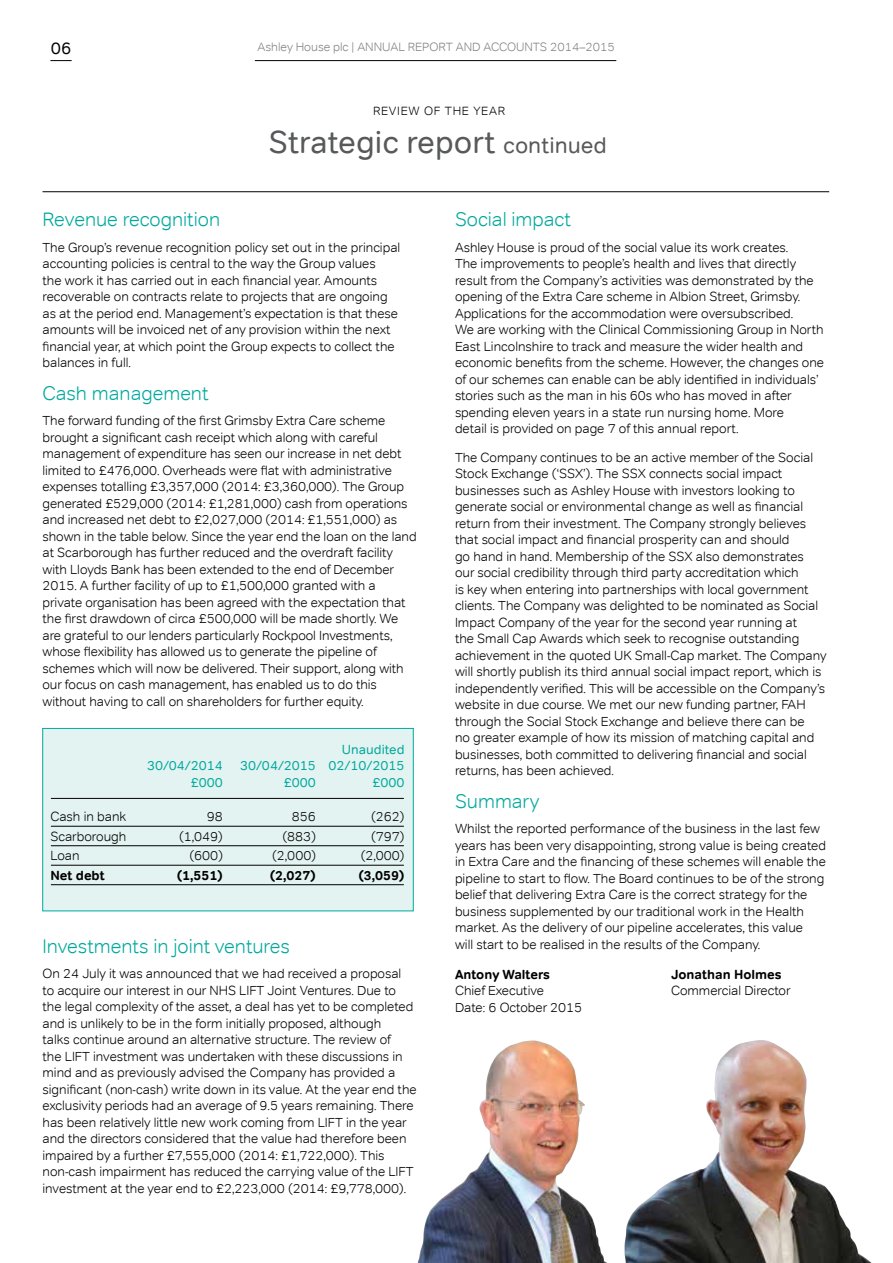
<style>
.page{position:relative;width:893px;height:1263px;background:#fff}
.page>*{position:absolute;margin:0;border:0;box-sizing:border-box;transform-origin:0 0}
.t1{font:31.5px "Tondo Cyr";color:#58595b}
.t2{font:300 19.5px "Tondo";color:#00a99d}
.t3{font:16.8px "Tondo Cyr";color:#000}
.t4{font:300 13.2px/16.5px "Tondo";color:#000}
.t5{font:700 13.2px "Tondo Cyr";color:#000}
.t6{font:13.2px "Tondo Cyr";color:#00a99d}
.t7{font:300 12px "Tondo";color:#808285}
.t8{font:300 12px "Tondo";letter-spacing:.06em;color:#000}
.s1{font-size:22.5px}
</style>
<div class="page">
<hr style="left:43px;top:191px;width:786px;height:1px;background:#000">
<hr style="left:255px;top:60px;width:361px;height:1px;background:#000">
<svg style="left:50px;top:60px;width:22px;height:1px"></svg>
<img style="left:624px;top:1040px;width:248px;height:223px">
<img style="left:418px;top:1040px;width:189px;height:223px">
<div style="left:43px;top:728px;width:370px;height:183px;background:#e3f3f1;border:1px solid #00a99d"></div>
<hr style="left:51px;top:798px;width:353px;height:1px;background:#000">
<hr style="left:51px;top:826px;width:353px;height:1px;background:#000">
<hr style="left:51px;top:845px;width:353px;height:1px;background:#000">
<hr style="left:51px;top:865px;width:353px;height:1px;background:#000">
<hr style="left:51px;top:884px;width:353px;height:1px;background:#000">
<p class="t3" style="left:51px;top:39px;width:22px">06</p>
<p class="t7" style="left:257px;top:40px;width:359px">Ashley House plc | ANNUAL REPORT AND ACCOUNTS 2014–2015</p>
<p class="t8" style="left:373px;top:103px;width:134px">REVIEW OF THE YEAR</p>
<h1 class="t1" style="left:269px;top:123px;width:339px">Strategic report <span class="s1">continued</span></h1>
<h2 class="t2" style="left:43px;top:208px;width:179px">Revenue recognition</h2>
<p class="t4" style="left:43px;top:239px;width:359px">The Group’s revenue recognition policy set out in the principal accounting policies is central to the way the Group values<br>the work it has carried out in each financial year. Amounts recoverable on contracts relate to projects that are ongoing as at the period end. Management’s expectation is that these amounts will be invoiced net of any provision within the next financial year, at which point the Group expects to collect the balances in full.</p>
<h2 class="t2" style="left:43px;top:381px;width:168px">Cash management</h2>
<p class="t4" style="left:43px;top:412px;width:376px">The forward funding of the first Grimsby Extra Care scheme brought a significant cash receipt which along with careful management of expenditure has seen our increase in net debt limited to £476,000. Overheads were flat with administrative expenses totalling £3,357,000 (2014: £3,360,000). The Group generated £529,000 (2014: £1,281,000) cash from operations and increased net debt to £2,027,000 (2014: £1,551,000) as shown in the table below. Since the year end the loan on the land at Scarborough has further reduced and the overdraft facility with Lloyds Bank has been extended to the end of December 2015. A further facility of up to £1,500,000 granted with a private organisation has been agreed with the expectation that the first drawdown of circa £500,000 will be made shortly. We are grateful to our lenders particularly Rockpool Investments, whose flexibility has allowed us to generate the pipeline of schemes which will now be delivered. Their support, along with our focus on cash management, has enabled us to do this without having to call on shareholders for further equity.</p>
<p class="t6" style="left:342px;top:741px;width:64px">Unaudited</p>
<p class="t6" style="left:147px;top:758px;width:77px">30/04/2014</p>
<p class="t6" style="left:240px;top:758px;width:166px">30/04/2015 02/10/2015</p>
<p class="t6" style="left:191px;top:774px;width:34px">£000</p>
<p class="t6" style="left:284px;top:774px;width:34px">£000</p>
<p class="t6" style="left:372px;top:774px;width:34px">£000</p>
<p class="t4" style="left:50px;top:808px;width:77px">Cash in bank</p>
<p class="t4" style="left:207px;top:808px;width:18px">98</p>
<p class="t4" style="left:292px;top:808px;width:26px">856</p>
<p class="t4" style="left:371px;top:808px;width:35px">(262)</p>
<p class="t4" style="left:50px;top:828px;width:77px">Scarborough</p>
<p class="t4" style="left:179px;top:828px;width:45px">(1,049)</p>
<p class="t4" style="left:283px;top:828px;width:35px">(883)</p>
<p class="t4" style="left:371px;top:828px;width:35px">(797)</p>
<p class="t4" style="left:50px;top:847px;width:31px">Loan</p>
<p class="t4" style="left:190px;top:847px;width:35px">(600)</p>
<p class="t4" style="left:272px;top:847px;width:45px">(2,000)</p>
<p class="t4" style="left:361px;top:847px;width:45px">(2,000)</p>
<p class="t5" style="left:50px;top:867px;width:56px">Net debt</p>
<p class="t5" style="left:177px;top:867px;width:48px">(1,551)</p>
<p class="t5" style="left:270px;top:867px;width:48px">(2,027)</p>
<p class="t5" style="left:358px;top:867px;width:48px">(3,059)</p>
<h2 class="t2" style="left:43px;top:934px;width:249px">Investments in joint ventures</h2>
<p class="t4" style="left:43px;top:965px;width:376px">On 24 July it was announced that we had received a proposal<br>to acquire our interest in our NHS LIFT Joint Ventures. Due to the legal complexity of the asset, a deal has yet to be completed and is unlikely to be in the form initially proposed, although<br>talks continue around an alternative structure. The review of<br>the LIFT investment was undertaken with these discussions in mind and as previously advised the Company has provided a significant (non-cash) write down in its value. At the year end the exclusivity periods had an average of 9.5 years remaining. There has been relatively little new work coming from LIFT in the year and the directors considered that the value had therefore been impaired by a further £7,555,000 (2014: £1,722,000). This non-cash impairment has reduced the carrying value of the LIFT investment at the year end to £2,223,000 (2014: £9,778,000).</p>
<h2 class="t2" style="left:455px;top:208px;width:118px">Social impact</h2>
<p class="t4" style="left:455px;top:239px;width:370px">Ashley House is proud of the social value its work creates.<br>The improvements to people’s health and lives that directly result from the Company’s activities was demonstrated by the opening of the Extra Care scheme in Albion Street, Grimsby.<br>Applications for the accommodation were oversubscribed.<br>We are working with the Clinical Commissioning Group in North East Lincolnshire to track and measure the wider health and economic benefits from the scheme. However, the changes one of our schemes can enable can be ably identified in individuals’ stories such as the man in his 60s who has moved in after spending eleven years in a state run nursing home. More<br>detail is provided on page 7 of this annual report.</p>
<p class="t4" style="left:455px;top:449px;width:373px">The Company continues to be an active member of the Social Stock Exchange (‘SSX’). The SSX connects social impact businesses such as Ashley House with investors looking to generate social or environmental change as well as financial return from their investment. The Company strongly believes that social impact and financial prosperity can and should<br>go hand in hand. Membership of the SSX also demonstrates our social credibility through third party accreditation which<br>is key when entering into partnerships with local government clients. The Company was delighted to be nominated as Social Impact Company of the year for the second year running at<br>the Small Cap Awards which seek to recognise outstanding achievement in the quoted UK Small-Cap market. The Company will shortly publish its third annual social impact report, which is independently verified. This will be accessible on the Company’s website in due course. We met our new funding partner, FAH through the Social Stock Exchange and believe there can be<br>no greater example of how its mission of matching capital and businesses, both committed to delivering financial and social returns, has been achieved.</p>
<h2 class="t2" style="left:455px;top:789px;width:86px">Summary</h2>
<p class="t4" style="left:455px;top:820px;width:373px">Whilst the reported performance of the business in the last few years has been very disappointing, strong value is being created in Extra Care and the financing of these schemes will enable the pipeline to start to flow. The Board continues to be of the strong belief that delivering Extra Care is the correct strategy for the business supplemented by our traditional work in the Health market. As the delivery of our pipeline accelerates, this value<br>will start to be realised in the results of the Company.</p>
<p class="t5" style="left:455px;top:966px;width:97px">Antony Walters</p>
<p class="t5" style="left:671px;top:966px;width:112px">Jonathan Holmes</p>
<p class="t4" style="left:455px;top:982px;width:91px">Chief Executive</p>
<p class="t4" style="left:671px;top:982px;width:121px">Commercial Director</p>
<p class="t4" style="left:455px;top:999px;width:129px">Date: 6 October 2015</p>
</div>
